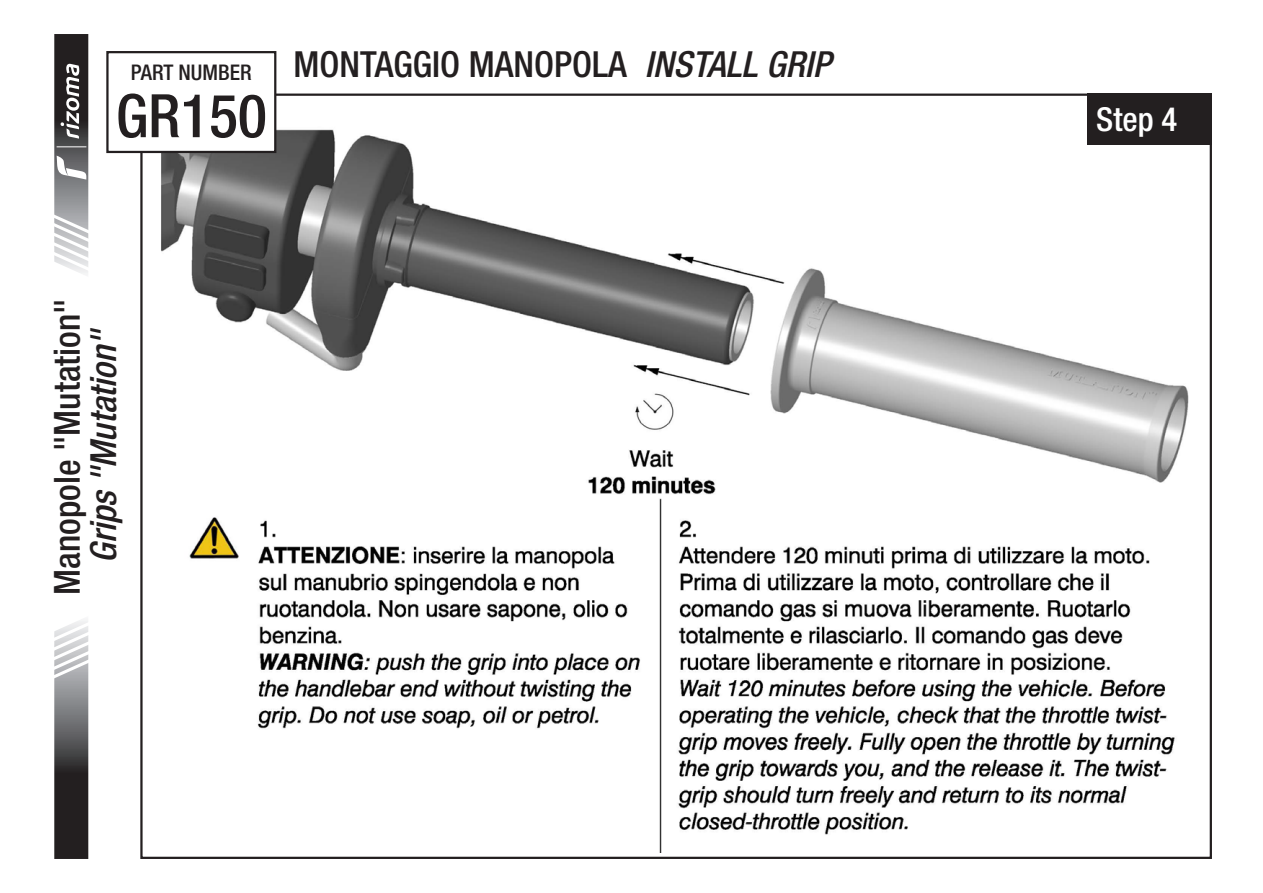
<style>
.page{position:relative;width:1263px;height:893px;background:#fff}
.page>*{position:absolute;margin:0;border:0;box-sizing:border-box;transform-origin:0 0}
.t1{font:500 condensed 60px "Helvetica Neue LT Std";color:#231f20}
.t2{font:500 condensed 36px "Helvetica Neue LT Std";color:#231f20}
.t3{font:italic 500 condensed 36px "Helvetica Neue LT Std";color:#231f20}
.t4{font:500 condensed 33px "Helvetica Neue LT Std";color:#fff}
.t5{font:500 condensed 21.6px "Helvetica Neue LT Std";color:#231f20}
.s1{font-style:italic}
</style>
<div class="page">
<img style="left:144px;top:100px;width:1045px;height:752px">
<div style="left:1088px;top:94px;width:124px;height:51px;background:#231f20"></div>
<svg style="left:54px;top:620px;width:35px;height:239px;background:#706f70"></svg>
<svg style="left:54px;top:34px;width:35px;height:240px"></svg>
<div style="left:107px;top:52px;width:168px;height:100px;background:#fff"></div>
<div style="left:106px;top:51px;width:170px;height:102px;border:2px solid #231f20"></div>
<p class="t5" style="left:131px;top:59px;width:122px">PART NUMBER</p>
<h1 class="t1" style="left:116px;top:80px;width:152px">GR150</h1>
<p class="t2" style="left:293px;top:42px;width:539px">MONTAGGIO MANOPOLA <span class="s1">INSTALL GRIP</span></p>
<p class="t2" style="left:46px;top:595px;width:298px;rotate:-90deg">Manopole "Mutation"</p>
<p class="t3" style="left:82px;top:563px;width:237px;rotate:-90deg">Grips "Mutation"</p>
<p class="t4" style="left:1096px;top:99px;width:83px">Step 4</p>
</div>
